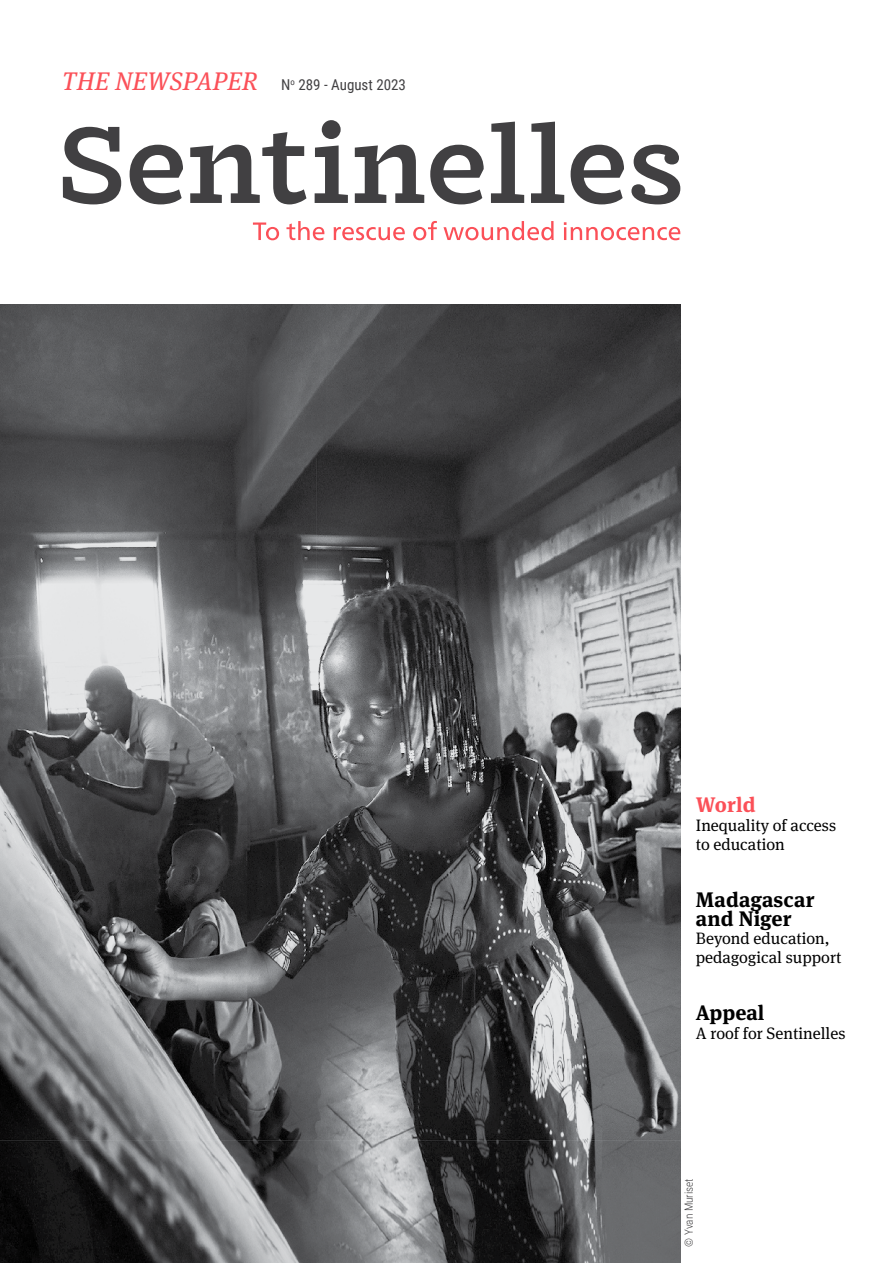
<style>
.page{position:relative;width:893px;height:1263px;background:#fff}
.page>*{position:absolute;margin:0;border:0;box-sizing:border-box;transform-origin:0 0}
.t1{font:italic 25.5px "Meta Serif Pro";letter-spacing:.01em;color:#fb5058}
.t2{font:700 21px/18.9px "Meta Serif Pro";letter-spacing:.005em;color:#000}
.t3{font:700 21px "Meta Serif Pro";letter-spacing:.01em;color:#fb5058}
.t4{font:16.5px/18.9px "Meta Serif Pro";color:#000}
.t5{font:15px "Roboto Condensed";color:#414042}
.t6{font:300 11.25px "Roboto Condensed";color:#414042}
</style>
<div class="page">
<img style="left:0;top:305px;width:680px;height:958px">
<svg style="left:63px;top:120px;width:617px;height:84px"></svg>
<svg style="left:253px;top:221px;width:427px;height:19px"></svg>
<h1 class="t1" style="left:62px;top:72px;width:197px">THE NEWSPAPER</h1>
<p class="t5" style="left:281px;top:79px;width:126px">N<sup>o</sup> 289 - August 2023</p>
<p class="t3" style="left:696px;top:796px;width:61px">World</p>
<p class="t4" style="left:696px;top:817px;width:142px">Inequality of access to education</p>
<p class="t2" style="left:696px;top:891px;width:120px">Madagascar and Niger</p>
<p class="t4" style="left:696px;top:930px;width:147px">Beyond education, pedagogical support</p>
<p class="t2" style="left:696px;top:1004px;width:70px">Appeal</p>
<p class="t4" style="left:696px;top:1025px;width:151px">A roof for Sentinelles</p>
<p class="t6" style="left:682px;top:1247px;width:70px;rotate:-90deg">© Yvan Muriset</p>
</div>
